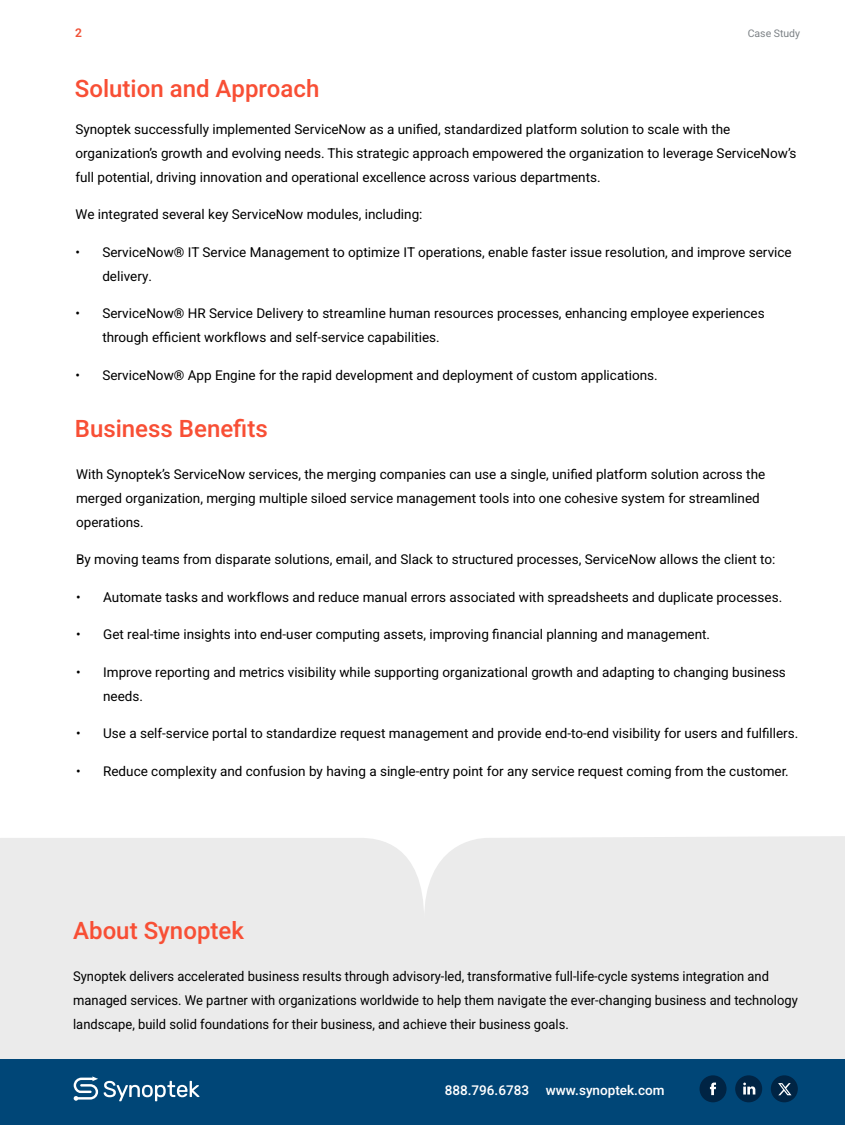
<style>
.page{position:relative;width:845px;height:1125px;background:#fff}
.page>*{position:absolute;margin:0;border:0;box-sizing:border-box;transform-origin:0 0}
.Orange_subtitle{font:500 24px "Heebo";color:#f84f35}
.t1{font:13.5px/24px "Heebo";color:#000}
.t2{font:13.5px/24px "Heebo";color:#000;scale:.96 1}
.t3{font:500 13.5px "Heebo";color:#fff}
.t4{font:600 12px "Heebo";color:#f05238}
.t5{font:10.5px "Heebo";color:#7e8387}
</style>
<div class="page">
<div style="left:0;top:836px;width:844px;height:223px;background:#ebebeb"></div>
<div style="left:0;top:1059px;width:844px;height:66px;background:#004677"></div>
<div style="left:735px;top:1075px;width:27px;height:27px;background:#002444;border-radius:50%"></div>
<svg style="left:743px;top:1083px;width:12px;height:12px"></svg>
<div style="left:699px;top:1075px;width:27px;height:27px;background:#002444;border-radius:50%"></div>
<svg style="left:710px;top:1083px;width:6px;height:12px"></svg>
<svg style="left:74px;top:1076px;width:24px;height:25px"></svg>
<svg style="left:104px;top:1081px;width:95px;height:20px"></svg>
<div style="left:770px;top:1075px;width:27px;height:27px;background:#002444;border-radius:50%"></div>
<svg style="left:778px;top:1083px;width:13px;height:12px"></svg>
<p class="t4" style="left:75px;top:24px;width:8px">2</p>
<p class="t5" style="left:747px;top:25px;width:54px">Case Study</p>
<p class="Orange_subtitle" style="left:75px;top:72px;width:246px">Solution and Approach</p>
<p class="t1" style="left:75px;top:117px;width:722px">Synoptek successfully implemented ServiceNow as a unified, standardized platform solution to scale with the organization’s growth and evolving needs. This strategic approach empowered the organization to leverage ServiceNow’s full potential, driving innovation and operational excellence across various departments.</p>
<p class="t1" style="left:75px;top:203px;width:349px">We integrated several key ServiceNow modules, including:</p>
<p class="t1" style="left:102px;top:240px;width:690px;text-indent:-27px">• ServiceNow® IT Service Management to optimize IT operations, enable faster issue resolution, and improve service delivery.</p>
<p class="t1" style="left:102px;top:302px;width:663px;text-indent:-27px">• ServiceNow® HR Service Delivery to streamline human resources processes, enhancing employee experiences through efficient workflows and self-service capabilities.</p>
<p class="t1" style="left:75px;top:363px;width:584px">• ServiceNow® App Engine for the rapid development and deployment of custom applications.</p>
<p class="Orange_subtitle" style="left:75px;top:412px;width:194px">Business Benefits</p>
<p class="t1" style="left:76px;top:462px;width:690px">With Synoptek’s ServiceNow services, the merging companies can use a single, unified platform solution across the merged organization, merging multiple siloed service management tools into one cohesive system for streamlined operations.</p>
<p class="t1" style="left:76px;top:547px;width:700px">By moving teams from disparate solutions, email, and Slack to structured processes, ServiceNow allows the client to:</p>
<p class="t1" style="left:76px;top:585px;width:707px">• Automate tasks and workflows and reduce manual errors associated with spreadsheets and duplicate processes.</p>
<p class="t1" style="left:76px;top:622px;width:635px">• Get real-time insights into end-user computing assets, improving financial planning and management.</p>
<p class="t1" style="left:103px;top:660px;width:684px;text-indent:-27px">• Improve reporting and metrics visibility while supporting organizational growth and adapting to changing business needs.</p>
<p class="t1" style="left:76px;top:721px;width:723px">• Use a self-service portal to standardize request management and provide end-to-end visibility for users and fulfillers.</p>
<p class="t1" style="left:76px;top:759px;width:714px">• Reduce complexity and confusion by having a single-entry point for any service request coming from the customer.</p>
<p class="Orange_subtitle" style="left:73px;top:914px;width:172px">About Synoptek</p>
<p class="t2" style="left:73px;top:964px;width:756px">Synoptek delivers accelerated business results through advisory-led, transformative full-life-cycle systems integration and managed services. We partner with organizations worldwide to help them navigate the ever-changing business and technology landscape, build solid foundations for their business, and achieve their business goals.</p>
<p class="t3" style="left:444px;top:1081px;width:221px">888.796.6783 www.synoptek.com</p>
</div>
